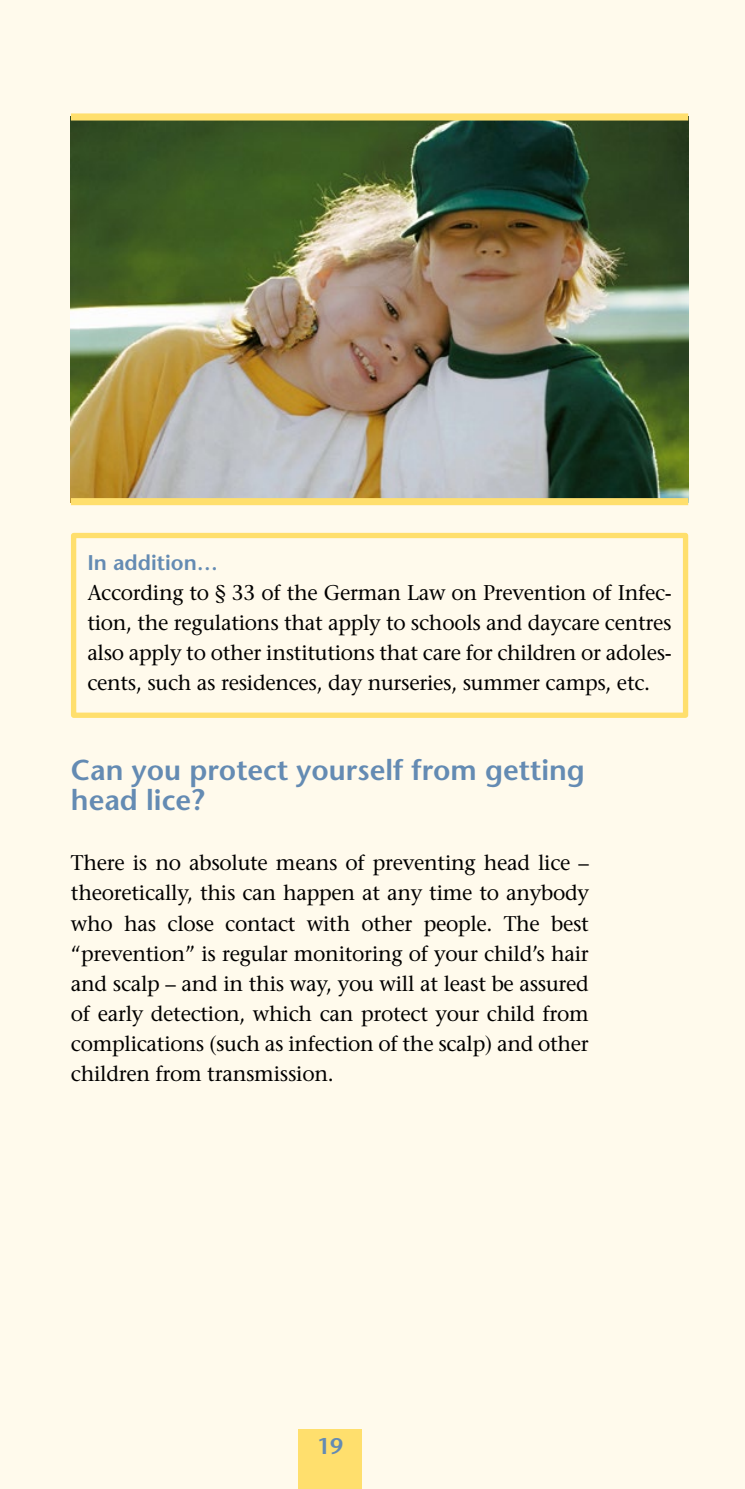
<style>
.page{position:relative;width:745px;height:1489px;background:#fff}
.page>*{position:absolute;margin:0;border:0;box-sizing:border-box;transform-origin:0 0}
.t1{font:600 28.75px/30px "Stone Sans";color:#648bb3}
.t2{font:600 22.5px "Stone Sans";color:#648bb3}
.t3{font:21.25px/30px "Stone Serif";letter-spacing:-.015em;color:#000;text-align:justify}
.t4{font:600 21.25px "Stone Sans";color:#648bb3}
</style>
<div class="page">
<div style="left:0;top:0;width:744px;height:1488px;background:#fffaec"></div>
<div style="left:298px;top:1428px;width:63px;height:60px;background:#ffdf6d"></div>
<img style="left:71px;top:120px;width:616px;height:378px">
<div style="left:71px;top:113px;width:616px;height:7px;background:#ffdf6d"></div>
<div style="left:71px;top:498px;width:616px;height:7px;background:#ffdf6d"></div>
<div style="left:71px;top:533px;width:616px;height:185px;border:5px solid #ffdf6d"></div>
<p class="t4" style="left:87px;top:549px;width:132px">In addition…</p>
<p class="t3" style="left:87px;top:577px;width:585px">According to § 33 of the German Law on Prevention of Infec&shy;tion, the regulations that apply to schools and daycare centres also apply to other institutions that care for children or adoles&shy;cents, such as residences, day nurseries, summer camps, etc.</p>
<h1 class="t1" style="left:71px;top:754px;width:515px">Can you protect yourself from getting head lice?</h1>
<p class="t3" style="left:71px;top:847px;width:519px">There is no absolute means of preventing head lice – theoretically, this can happen at any time to anybody who has close contact with other people. The best “prevention” is regular monitoring of your child’s hair and scalp – and in this way, you will at least be assured of early detection, which can protect your child from complications (such as infection of the scalp) and other children from transmission.</p>
<p class="t2" style="left:317px;top:1431px;width:27px">19</p>
</div>
